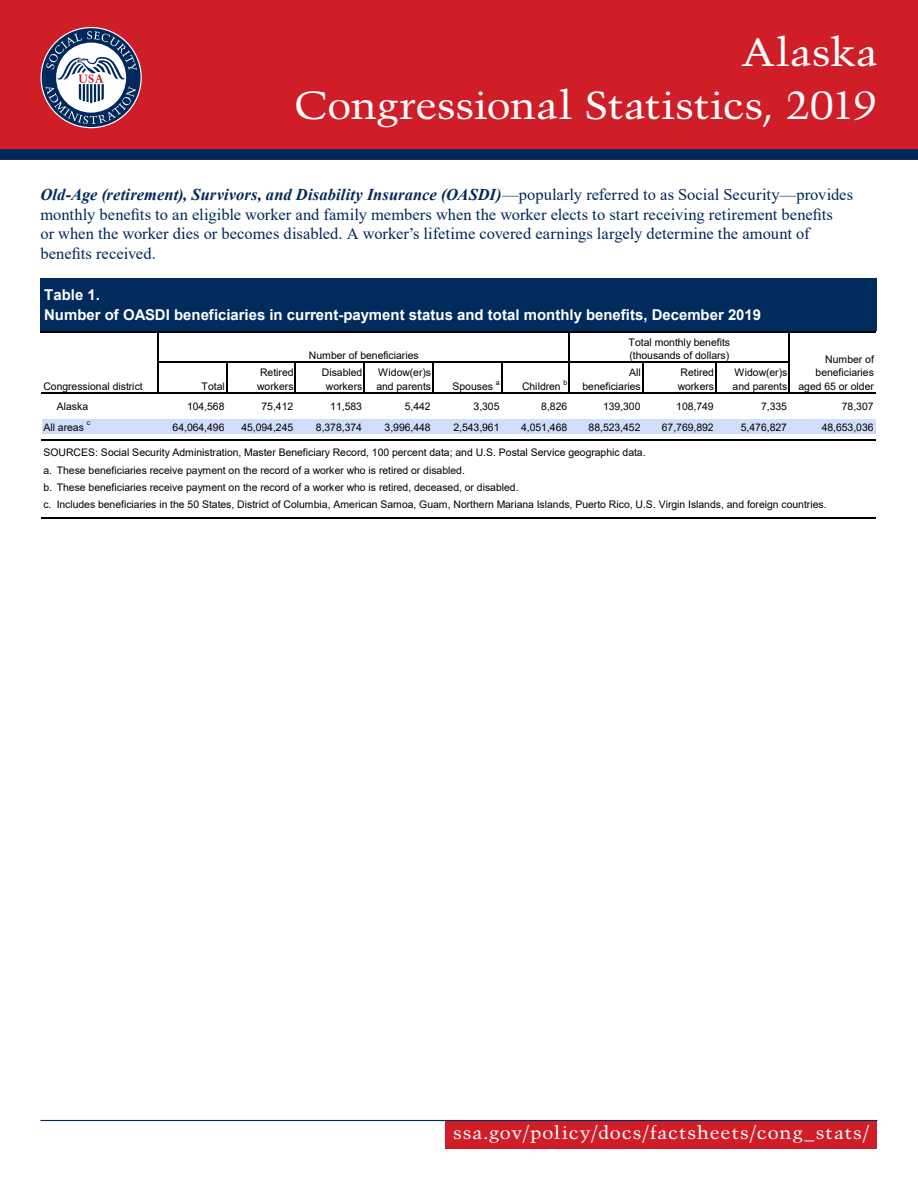
<style>
.page{position:relative;width:918px;height:1188px;background:#fff}
.page>*{position:absolute;margin:0;border:0;box-sizing:border-box;transform-origin:0 0}
.t1{font:39px/53.6px "Trump Mediaeval";letter-spacing:-.005em;color:#fff;text-align:right;scale:1.1 1}
.t2{font:18px "Trump Mediaeval";letter-spacing:.045em;color:#fff;scale:1.1 1}
.t3{font:16.5px/19.5px "Times New Roman";color:#00285b}
.t4{font:700 15px/19.2px "Arial";color:#fff}
.t5{font:10.5px/13.6px "Arial";letter-spacing:-.005em;color:#000}
.t6{font:7.05px "Arial";color:#000}
.s1{font-weight:700;font-style:italic}
</style>
<div class="page">
<div style="left:0;top:0;width:918px;height:160px;background:#d01e29"></div>
<div style="left:0;top:149px;width:918px;height:11px;background:#00285b"></div>
<div style="left:446px;top:1121px;width:432px;height:28px;background:#d01e29"></div>
<hr style="left:40px;top:1120px;width:838px;height:1px;background:#00285b">
<svg style="left:42px;top:28px;width:99px;height:99px"></svg>
<svg style="left:45px;top:31px;width:92px;height:93px;background:#89859c"></svg>
<div style="left:42px;top:280px;width:834px;height:52px;background:#002b5c"></div>
<div style="left:42px;top:419px;width:834px;height:15px;background:#d1defb"></div>
<hr style="left:41px;top:278px;width:1px;height:53px;background:#002b5c">
<hr style="left:157px;top:332px;width:2px;height:62px;background:#000">
<hr style="left:569px;top:332px;width:1px;height:62px;background:#000">
<hr style="left:788px;top:332px;width:2px;height:62px;background:#000">
<hr style="left:226px;top:363px;width:1px;height:31px;background:#000">
<hr style="left:295px;top:363px;width:1px;height:31px;background:#000">
<hr style="left:363px;top:363px;width:2px;height:31px;background:#000">
<hr style="left:432px;top:363px;width:2px;height:31px;background:#000">
<hr style="left:501px;top:363px;width:1px;height:31px;background:#000">
<hr style="left:642px;top:363px;width:1px;height:31px;background:#000">
<hr style="left:715px;top:363px;width:2px;height:31px;background:#000">
<hr style="left:42px;top:278px;width:834px;height:2px;background:#002b5c">
<hr style="left:41px;top:331px;width:835px;height:1px;background:#000">
<hr style="left:159px;top:362px;width:631px;height:1px;background:#000">
<hr style="left:41px;top:392px;width:835px;height:2px;background:#000">
<hr style="left:41px;top:439px;width:835px;height:1px;background:#000">
<hr style="left:41px;top:517px;width:835px;height:2px;background:#000">
<h1 class="t1" style="left:295px;top:25px;width:531px">Alaska<br>Congressional Statistics, 2019</h1>
<p class="t3" style="left:40px;top:185px;width:814px"><span class="s1">Old-Age (retirement), Survivors, and Disability Insurance (OASDI)</span>—popularly referred to as Social Security—provides monthly benefits to an eligible worker and family members when the worker elects to start receiving retirement benefits<br>or when the worker dies or becomes disabled. A worker’s lifetime covered earnings largely determine the amount of benefits received.</p>
<p class="t4" style="left:44px;top:286px;width:719px">Table 1.<br>Number of OASDI beneficiaries in current-payment status and total monthly benefits, December 2019</p>
<p class="t5" style="left:309px;top:349px;width:111px">Number of beneficiaries</p>
<p class="t5" style="left:629px;top:335px;width:103px">Total monthly benefits (thousands of dollars)</p>
<p class="t5" style="left:798px;top:352px;width:77px;text-align:right">Number of beneficiaries aged 65 or older</p>
<p class="t5" style="left:257px;top:366px;width:38px">Retired workers</p>
<p class="t5" style="left:322px;top:366px;width:42px;text-align:center">Disabled workers</p>
<p class="t5" style="left:376px;top:366px;width:56px">Widow(er)s and parents</p>
<p class="t6" style="left:564px;top:378px;width:5px">b</p>
<p class="t5" style="left:582px;top:366px;width:60px;text-align:right">All beneficiaries</p>
<p class="t5" style="left:678px;top:366px;width:38px">Retired workers</p>
<p class="t5" style="left:733px;top:366px;width:56px">Widow(er)s and parents</p>
<p class="t5" style="left:453px;top:379px;width:42px">Spouses</p>
<p class="t6" style="left:496px;top:378px;width:5px">a</p>
<p class="t5" style="left:522px;top:379px;width:40px">Children</p>
<p class="t5" style="left:43px;top:379px;width:101px">Congressional district</p>
<p class="t5" style="left:43px;top:420px;width:42px">All areas</p>
<p class="t6" style="left:87px;top:418px;width:5px">c</p>
<p class="t5" style="left:202px;top:379px;width:25px">Total</p>
<p class="t5" style="left:57px;top:400px;width:33px">Alaska</p>
<p class="t5" style="left:187px;top:400px;width:39px">104,568</p>
<p class="t5" style="left:262px;top:400px;width:33px">75,412</p>
<p class="t5" style="left:330px;top:400px;width:33px">11,583</p>
<p class="t5" style="left:405px;top:400px;width:27px">5,442</p>
<p class="t5" style="left:474px;top:400px;width:27px">3,305</p>
<p class="t5" style="left:541px;top:400px;width:27px">8,826</p>
<p class="t5" style="left:603px;top:400px;width:39px">139,300</p>
<p class="t5" style="left:676px;top:400px;width:39px">108,749</p>
<p class="t5" style="left:761px;top:400px;width:27px">7,335</p>
<p class="t5" style="left:842px;top:400px;width:33px">78,307</p>
<p class="t5" style="left:173px;top:420px;width:53px">64,064,496</p>
<p class="t5" style="left:241px;top:420px;width:53px">45,094,245</p>
<p class="t5" style="left:316px;top:420px;width:48px">8,378,374</p>
<p class="t5" style="left:385px;top:420px;width:48px">3,996,448</p>
<p class="t5" style="left:453px;top:420px;width:48px">2,543,961</p>
<p class="t5" style="left:521px;top:420px;width:48px">4,051,468</p>
<p class="t5" style="left:589px;top:420px;width:53px">88,523,452</p>
<p class="t5" style="left:662px;top:420px;width:53px">67,769,892</p>
<p class="t5" style="left:741px;top:420px;width:48px">5,476,827</p>
<p class="t5" style="left:822px;top:420px;width:53px">48,653,036</p>
<p class="t5" style="left:43px;top:461px;width:477px;line-height:17.2px">a. These beneficiaries receive payment on the record of a worker who is retired or disabled.<br>b. These beneficiaries receive payment on the record of a worker who is retired, deceased, or disabled. c.</p>
<p class="t5" style="left:43px;top:446px;width:604px">SOURCES: Social Security Administration, Master Beneficiary Record, 100 percent data; and U.S. Postal Service geographic data.</p>
<p class="t5" style="left:57px;top:498px;width:771px">Includes beneficiaries in the 50 States, District of Columbia, American Samoa, Guam, Northern Mariana Islands, Puerto Rico, U.S. Virgin Islands, and foreign countries.</p>
<h2 class="t2" style="left:453px;top:1122px;width:381px">ssa.gov/policy/docs/factsheets/cong_stats/</h2>
</div>
